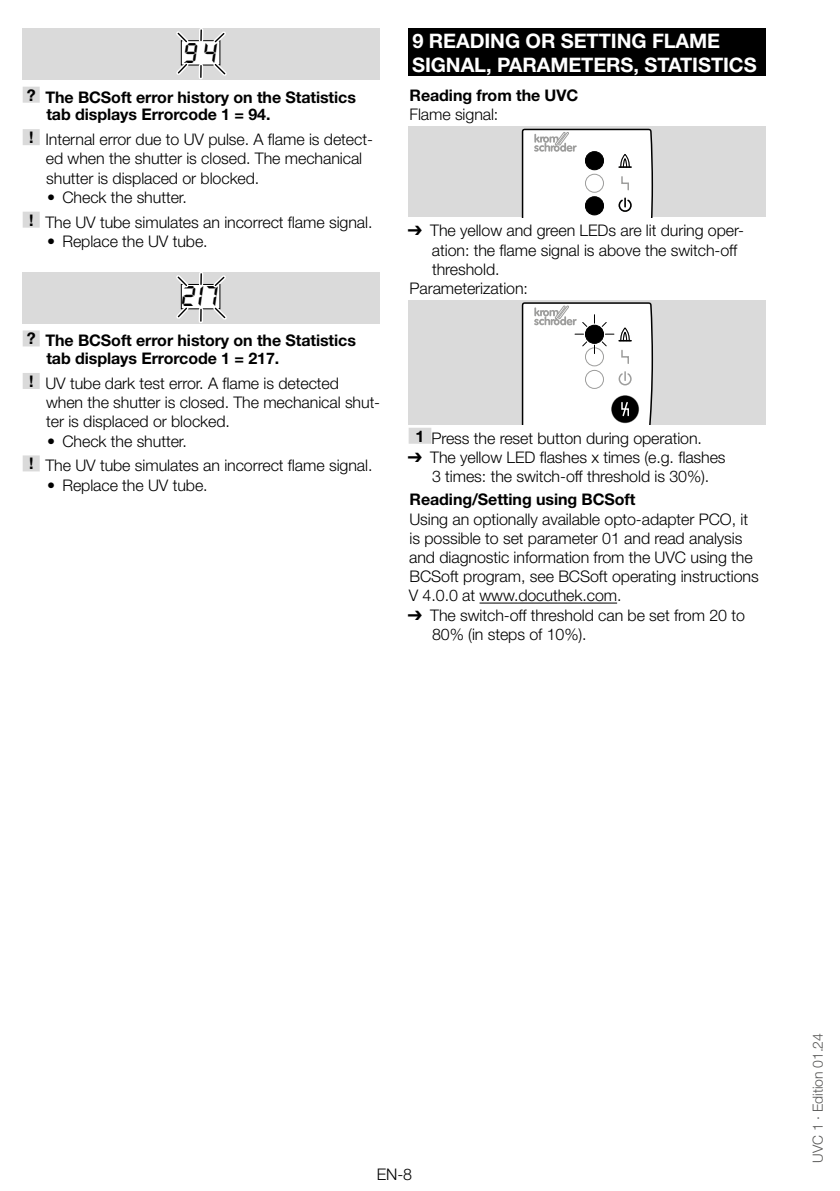
<style>
.page{position:relative;width:840px;height:1191px;background:#fff}
.page>*{position:absolute;margin:0;border:0;box-sizing:border-box;transform-origin:0 0}
.t1{font:500 27.6px "Iquartz";color:#000}
.t2{font:700 20px "Helvetica Neue LT Pro";letter-spacing:-.005em;color:#fff}
.t3{font:300 16px/19.2px "Helvetica Neue LT Pro";letter-spacing:-.005em;color:#000}
.t4{font:700 16px/17.6px "Helvetica Neue LT Pro";letter-spacing:-.005em;color:#000}
.t5{font:300 14px "Helvetica Neue LT Pro";letter-spacing:-.005em;color:#575756}
.s1{font-weight:700}
.s2{font-family:"Arial Unicode MS";font-weight:400}
</style>
<div class="page">
<div style="left:23px;top:87px;width:17px;height:16px;background:#dadada"></div>
<div style="left:23px;top:129px;width:17px;height:16px;background:#dadada"></div>
<div style="left:23px;top:212px;width:17px;height:16px;background:#dadada"></div>
<div style="left:23px;top:330px;width:17px;height:16px;background:#dadada"></div>
<div style="left:23px;top:373px;width:17px;height:16px;background:#dadada"></div>
<div style="left:23px;top:455px;width:17px;height:16px;background:#dadada"></div>
<div style="left:23px;top:28px;width:357px;height:51px;background:#dadada"></div>
<div style="left:181px;top:41px;width:39px;height:24px;background:#fff"></div>
<div style="left:181px;top:40px;width:39px;height:25px;border:1px solid #000"></div>
<hr style="left:199px;top:30px;width:4px;height:11px;background:#fff">
<svg style="left:200px;top:30px;width:2px;height:11px"></svg>
<svg style="left:176px;top:31px;width:16px;height:17px"></svg>
<svg style="left:176px;top:59px;width:16px;height:16px"></svg>
<hr style="left:199px;top:66px;width:4px;height:11px;background:#fff">
<svg style="left:200px;top:66px;width:2px;height:11px"></svg>
<svg style="left:209px;top:59px;width:18px;height:17px"></svg>
<svg style="left:209px;top:31px;width:17px;height:17px"></svg>
<div style="left:23px;top:272px;width:357px;height:51px;background:#dadada"></div>
<div style="left:181px;top:284px;width:39px;height:25px;background:#fff"></div>
<div style="left:181px;top:284px;width:39px;height:25px;border:1px solid #000"></div>
<hr style="left:199px;top:274px;width:4px;height:10px;background:#fff">
<svg style="left:200px;top:274px;width:2px;height:10px"></svg>
<svg style="left:176px;top:275px;width:16px;height:16px"></svg>
<svg style="left:176px;top:302px;width:16px;height:17px"></svg>
<hr style="left:199px;top:309px;width:4px;height:12px;background:#fff">
<svg style="left:200px;top:309px;width:2px;height:12px"></svg>
<svg style="left:209px;top:302px;width:18px;height:18px"></svg>
<svg style="left:209px;top:275px;width:17px;height:16px"></svg>
<div style="left:408px;top:28px;width:357px;height:48px;background:#000"></div>
<div style="left:408px;top:428px;width:23px;height:16px;background:#dadada"></div>
<hr style="left:479px;top:603px;width:137px;height:1px;background:#000">
<div style="left:408px;top:127px;width:357px;height:90px;background:#dadada"></div>
<svg style="left:521px;top:129px;width:131px;height:88px;background:#e3e3e3"></svg>
<div style="left:408px;top:300px;width:357px;height:124px;background:#dadada"></div>
<svg style="left:521px;top:302px;width:131px;height:122px;background:#e4e4e4"></svg>
<h1 class="t1" style="left:184px;top:35px;width:35px">94</h1>
<p class="t4" style="left:46px;top:88px;width:311px;text-indent:-20px">? The BCSoft error history on the Statistics tab displays Errorcode 1 = 94.</p>
<p class="t3" style="left:46px;top:129px;width:328px;text-indent:-17px"><span class="s1">!</span> Internal error due to UV pulse. A flame is detect&shy;ed when the shutter is closed. The mechanical shutter is displaced or blocked.</p>
<p class="t3" style="left:29px;top:184px;width:345px;line-height:24.8px;text-indent:18px">• Check the shutter.<br><span class="s1">!</span> The UV tube simulates an incorrect flame signal.</p>
<p class="t3" style="left:47px;top:231px;width:162px">• Replace the UV tube.</p>
<h1 class="t1" style="left:182px;top:279px;width:39px">217</h1>
<p class="t4" style="left:46px;top:331px;width:311px;text-indent:-20px">? The BCSoft error history on the Statistics tab displays Errorcode 1 = 217.</p>
<p class="t3" style="left:46px;top:373px;width:335px;text-indent:-17px"><span class="s1">!</span> UV tube dark test error. A flame is detected<br>when the shutter is closed. The mechanical shut&shy;ter is displaced or blocked.</p>
<p class="t3" style="left:29px;top:428px;width:345px;line-height:24.8px;text-indent:18px">• Check the shutter.<br><span class="s1">!</span> The UV tube simulates an incorrect flame signal.</p>
<p class="t3" style="left:47px;top:475px;width:162px">• Replace the UV tube.</p>
<p class="t2" style="left:412px;top:28px;width:162px">9 READING OR SETT</p>
<p class="t2" style="left:610px;top:28px;width:109px">ING FLAME</p>
<p class="t2" style="left:412px;top:52px;width:170px">SIGNAL, PARAMETE</p>
<p class="t2" style="left:606px;top:52px;width:151px">RS, STATISTICS</p>
<p class="t4" style="left:409px;top:86px;width:170px">Reading from the UVC</p>
<p class="t3" style="left:409px;top:105px;width:90px">Flame signal:</p>
<p class="t3" style="left:407px;top:221px;width:337px"><span class="s2">➔</span> The yellow and green LEDs are lit during oper-</p>
<p class="t3" style="left:431px;top:240px;width:306px">ation: the flame signal is above the switch-off</p>
<p class="t3" style="left:432px;top:259px;width:69px">threshold.</p>
<p class="t3" style="left:409px;top:278px;width:120px">Parameterization:</p>
<p class="t3" style="left:415px;top:428px;width:288px"><span class="s1">1</span> Press the reset button during operation.</p>
<p class="t3" style="left:407px;top:447px;width:319px;text-align:center"><span class="s2">➔</span> The yellow LED flashes x times (e.g. flashes<br>3 times: the switch-off threshold is 30%).</p>
<p class="t4" style="left:409px;top:490px;width:227px">Reading/Setting using BCSoft</p>
<p class="t3" style="left:408px;top:509px;width:351px">Using an optionally available opto-adapter PCO, it is possible to set parameter 01 and read analysis and diagnostic information from the UVC using the BCSoft program, see BCSoft operating instructions V 4.0.0 at www.docuthek.com.</p>
<p class="t3" style="left:432px;top:605px;width:314px;text-indent:-24px"><span class="s2">➔</span> The switch-off threshold can be set from 20 to<br>80% (in steps of 10%).</p>
<p class="t3" style="left:376px;top:1164px;width:37px">EN-8</p>
<p class="t5" style="left:809px;top:1162px;width:131px;rotate:-90deg">UVC 1 · Edition 01.24</p>
</div>
